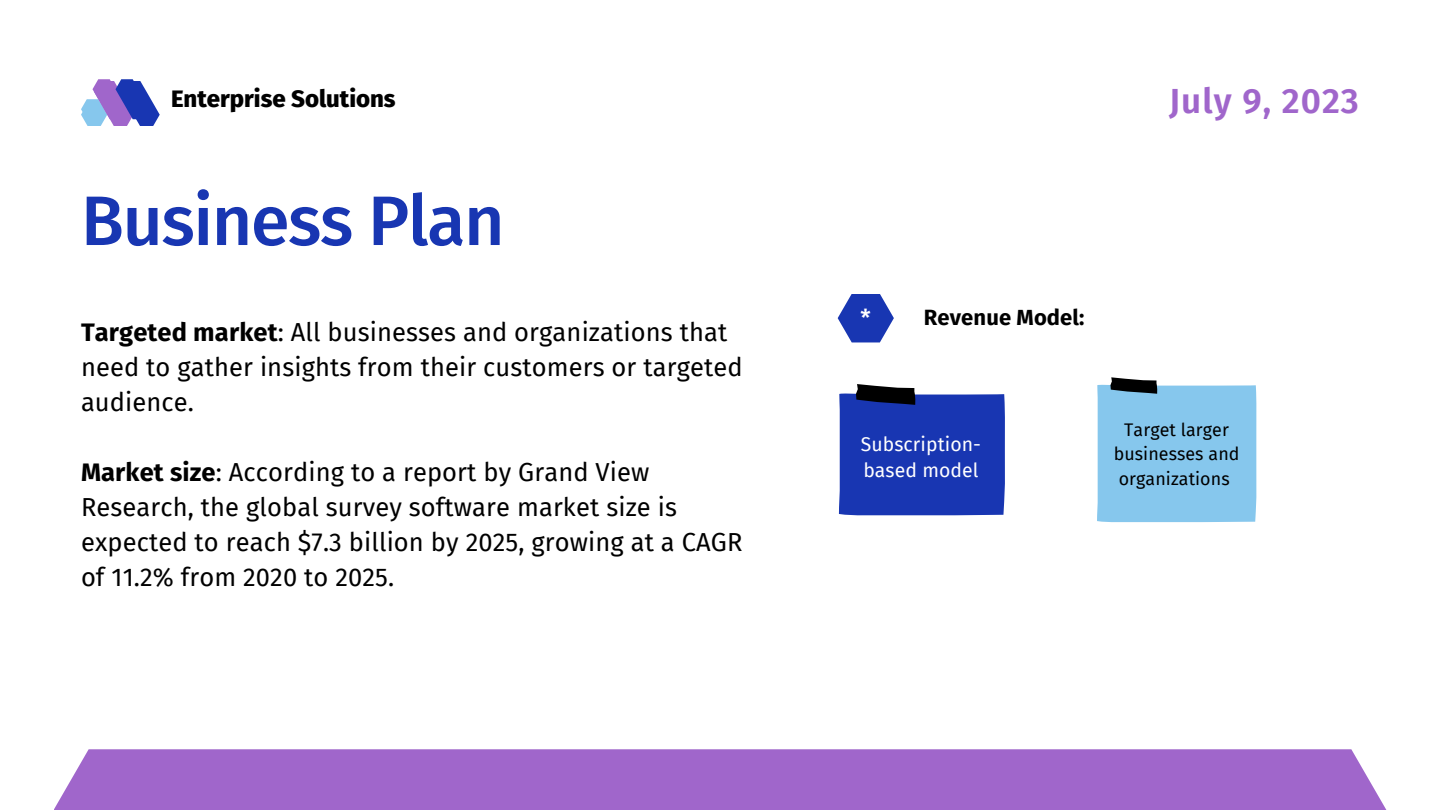
<style>
.page{position:relative;width:1440px;height:810px;background:#fff}
.page>*{position:absolute;margin:0;border:0;box-sizing:border-box;transform-origin:0 0}
.t1{font:500 70px "Fira Sans";letter-spacing:-.02em;color:#1836b2}
.t2{font:600 35px "Fira Sans";letter-spacing:.03em;color:#a066cb}
.t3{font:25.5px/35.1px "Fira Sans";letter-spacing:.005em;color:#000}
.t4{font:800 24px "Fira Sans";color:#000}
.t5{font:500 23.1px "Fira Sans";color:#fff}
.t6{font:700 22px "Fira Sans";letter-spacing:.005em;color:#000}
.t7{font:19.4px/26.7px "Fira Sans";letter-spacing:.005em;color:#fff}
.t8{font:17.8px/24.5px "Fira Sans";letter-spacing:.005em;color:#000;text-align:center}
.s1{font-weight:700}
</style>
<div class="page">
<svg style="left:838px;top:294px;width:56px;height:48px"></svg>
<svg style="left:1097px;top:377px;width:159px;height:145px;background:#88c4e7"></svg>
<svg style="left:839px;top:384px;width:166px;height:131px;background:#2540af"></svg>
<div style="left:54px;top:749px;width:1332px;height:61px;background:#a066cb"></div>
<svg style="left:81px;top:80px;width:79px;height:46px"></svg>
<p class="t4" style="left:171px;top:84px;width:226px">Enterprise Solutions</p>
<p class="t2" style="left:1169px;top:80px;width:191px">July 9, 2023</p>
<p class="t1" style="left:81px;top:180px;width:425px">Business Plan</p>
<p class="t3" style="left:81px;top:314px;width:663px"><span class="s1">Targeted market</span>: All businesses and organizations that need to gather insights from their customers or targeted audience.</p>
<p class="t3" style="left:81px;top:455px;width:663px"><span class="s1">Market size</span>: According to a report by Grand View Research, the global survey software market size is expected to reach $7.3 billion by 2025, growing at a CAGR of 11.2% from 2020 to 2025.</p>
<p class="t5" style="left:861px;top:304px;width:12px">*</p>
<p class="t6" style="left:924px;top:305px;width:162px">Revenue Model:</p>
<p class="t7" style="left:861px;top:431px;width:122px">Subscription&shy;based model</p>
<p class="t8" style="left:1114px;top:417px;width:127px">Target larger businesses and organizations</p>
</div>
